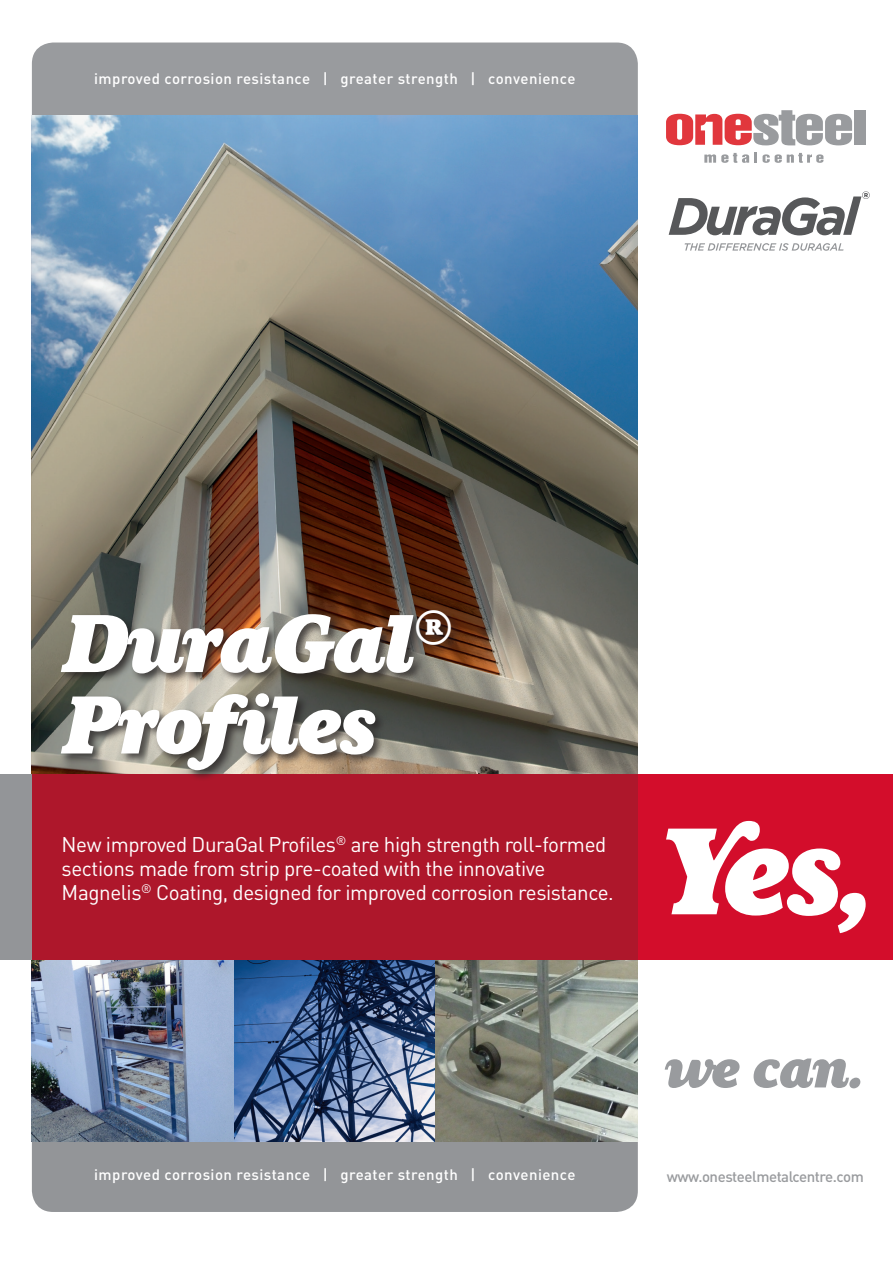
<style>
.page{position:relative;width:893px;height:1263px;background:#fff}
.page>*{position:absolute;margin:0;border:0;box-sizing:border-box;transform-origin:0 0}
.t1{font:italic 126px "Aurea Ultra";color:#fff}
.t2{font:italic 83.7px/81.4px "Aurea Ultra";letter-spacing:-.02em;color:#fff}
.t3{font:italic 54px "Aurea Ultra";color:#999b9e}
.t4{font:21px/24px "DIN";letter-spacing:-.02em;color:#fff}
.t5{font:500 15px "DIN";letter-spacing:.03em;color:#fff}
.t6{font:500 15px "DIN";letter-spacing:-.03em;color:#999b9e}
</style>
<div class="page">
<svg style="left:685px;top:243px;width:158px;height:8px"></svg>
<svg style="left:669px;top:191px;width:201px;height:44px"></svg>
<div style="left:32px;top:43px;width:606px;height:899px;background:#999b9e;border-radius:21px"></div>
<div style="left:32px;top:313px;width:606px;height:899px;background:#939598;border-radius:21px"></div>
<img style="left:32px;top:115px;width:606px;height:659px">
<img style="left:32px;top:960px;width:404px;height:181px">
<img style="left:436px;top:960px;width:202px;height:181px">
<div style="left:638px;top:774px;width:255px;height:186px;background:#d30d2b"></div>
<div style="left:0;top:774px;width:638px;height:186px;background:#ae172b"></div>
<div style="left:0;top:774px;width:32px;height:186px;background:#939598"></div>
<svg style="left:666px;top:110px;width:186px;height:35px"></svg>
<div style="left:854px;top:110px;width:11px;height:35px;background:#999b9e"></div>
<svg style="left:704px;top:153px;width:119px;height:10px"></svg>
<div style="left:59px;top:607px;width:403px;height:175px;background:#231f20;opacity:.75"></div>
<p class="t5" style="left:94px;top:69px;width:483px">improved corrosion resistance | greater strength | convenience</p>
<p class="t2" style="left:62px;top:602px;width:392px">DuraGal<sup>®<br></sup>Profiles</p>
<p class="t4" style="left:62px;top:831px;width:554px">New improved DuraGal Profiles<sup>®</sup> are high strength roll-formed sections made from strip pre-coated with the innovative<br>Magnelis<sup>®</sup> Coating, designed for improved corrosion resistance.</p>
<p class="t5" style="left:94px;top:1165px;width:483px">improved corrosion resistance | greater strength | convenience</p>
<p class="t1" style="left:655px;top:796px;width:218px">Yes,</p>
<p class="t3" style="left:663px;top:1037px;width:201px">we can.</p>
<p class="t6" style="left:667px;top:1167px;width:198px">www.onesteelmetalcentre.com</p>
</div>
